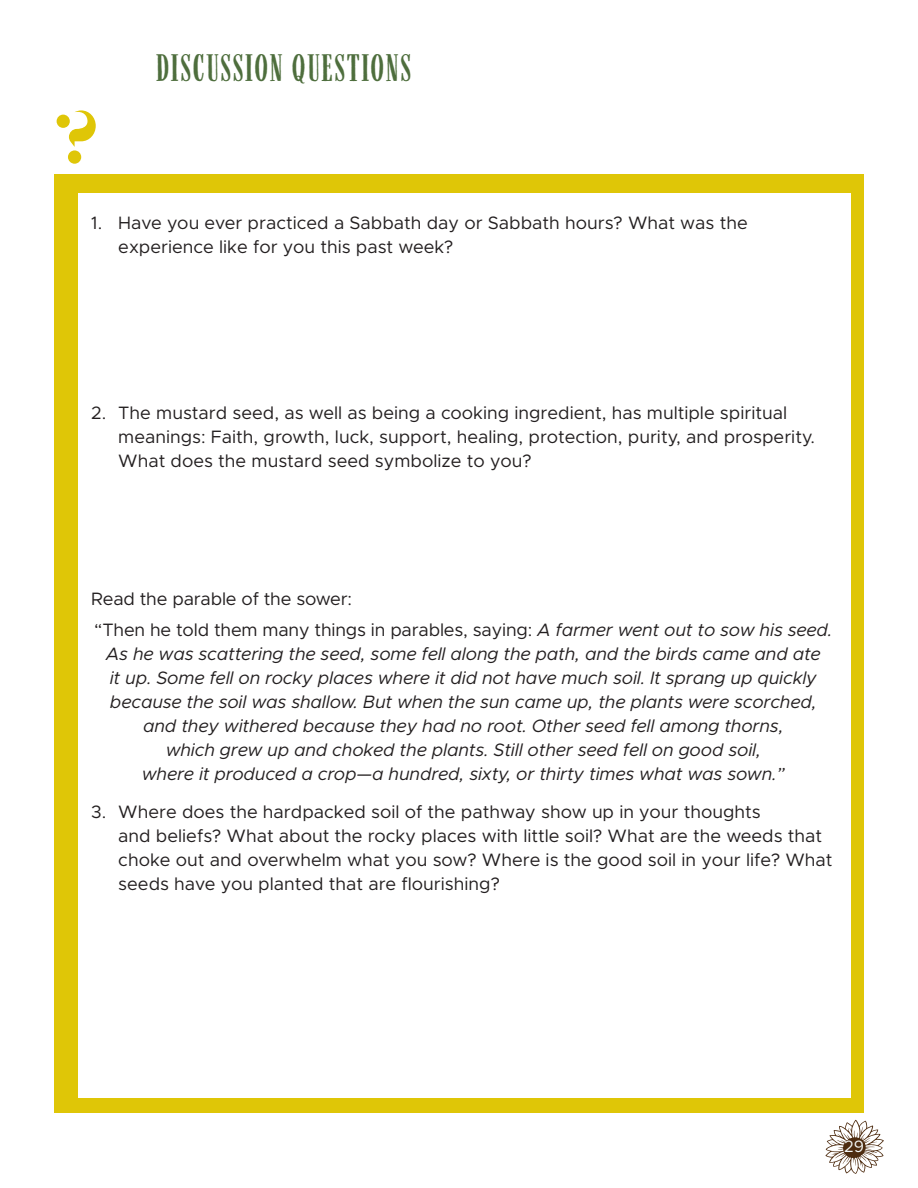
<style>
.page{position:relative;width:918px;height:1188px;background:#fff}
.page>*{position:absolute;margin:0;border:0;box-sizing:border-box;transform-origin:0 0}
.TOC_Chapter_title{font:88.5px "Stanley";color:#dfc607}
.Head_1{font:31.5px "Farmhand";letter-spacing:.06em;color:#4e6e3d}
.Number_list{font:18px/24px "Metropolis";color:#231f20}
.Number_list-2{font:italic 18px/24px "Metropolis";letter-spacing:-.01em;color:#231f20;text-align:center}
.t1{font:16.5px "Metropolis";color:#f4f7f6}
.s1{font-style:normal}
</style>
<div class="page">
<svg style="left:825px;top:1119px;width:59px;height:55px"></svg>
<div style="left:54px;top:174px;width:810px;height:938px;background:#dfc607"></div>
<div style="left:78px;top:193px;width:773px;height:904px;background:#fff"></div>
<p class="TOC_Chapter_title" style="left:54px;top:92px;width:47px">?</p>
<p class="Head_1" style="left:156px;top:49px;width:256px">DISCUSSION QUESTIONS</p>
<p class="Number_list" style="left:118px;top:211px;width:631px;text-indent:-27px">1. Have you ever practiced a Sabbath day or Sabbath hours? What was the experience like for you this past week?</p>
<p class="Number_list" style="left:118px;top:401px;width:698px;text-indent:-27px">2. The mustard seed, as well as being a cooking ingredient, has multiple spiritual meanings: Faith, growth, luck, support, healing, protection, purity, and prosperity.<br>What does the mustard seed symbolize to you?</p>
<p class="Number_list" style="left:91px;top:587px;width:262px">Read the parable of the sower:</p>
<p class="Number_list-2" style="left:94px;top:618px;width:740px"><span class="s1">“Then he told them many things in parables, saying:</span> A farmer went out to sow his seed.<br>As he was scattering the seed, some fell along the path, and the birds came and ate<br>it up. Some fell on rocky places where it did not have much soil. It sprang up quickly because the soil was shallow. But when the sun came up, the plants were scorched, and they withered because they had no root. Other seed fell among thorns,<br>which grew up and choked the plants. Still other seed fell on good soil,<br>where it produced a crop—a hundred, sixty, or thirty times what was sown.”</p>
<p class="Number_list" style="left:118px;top:800px;width:716px;text-indent:-27px">3. Where does the hardpacked soil of the pathway show up in your thoughts<br>and beliefs? What about the rocky places with little soil? What are the weeds that choke out and overwhelm what you sow? Where is the good soil in your life? What seeds have you planted that are flourishing?</p>
<p class="t1" style="left:844px;top:1136px;width:21px">29</p>
</div>
